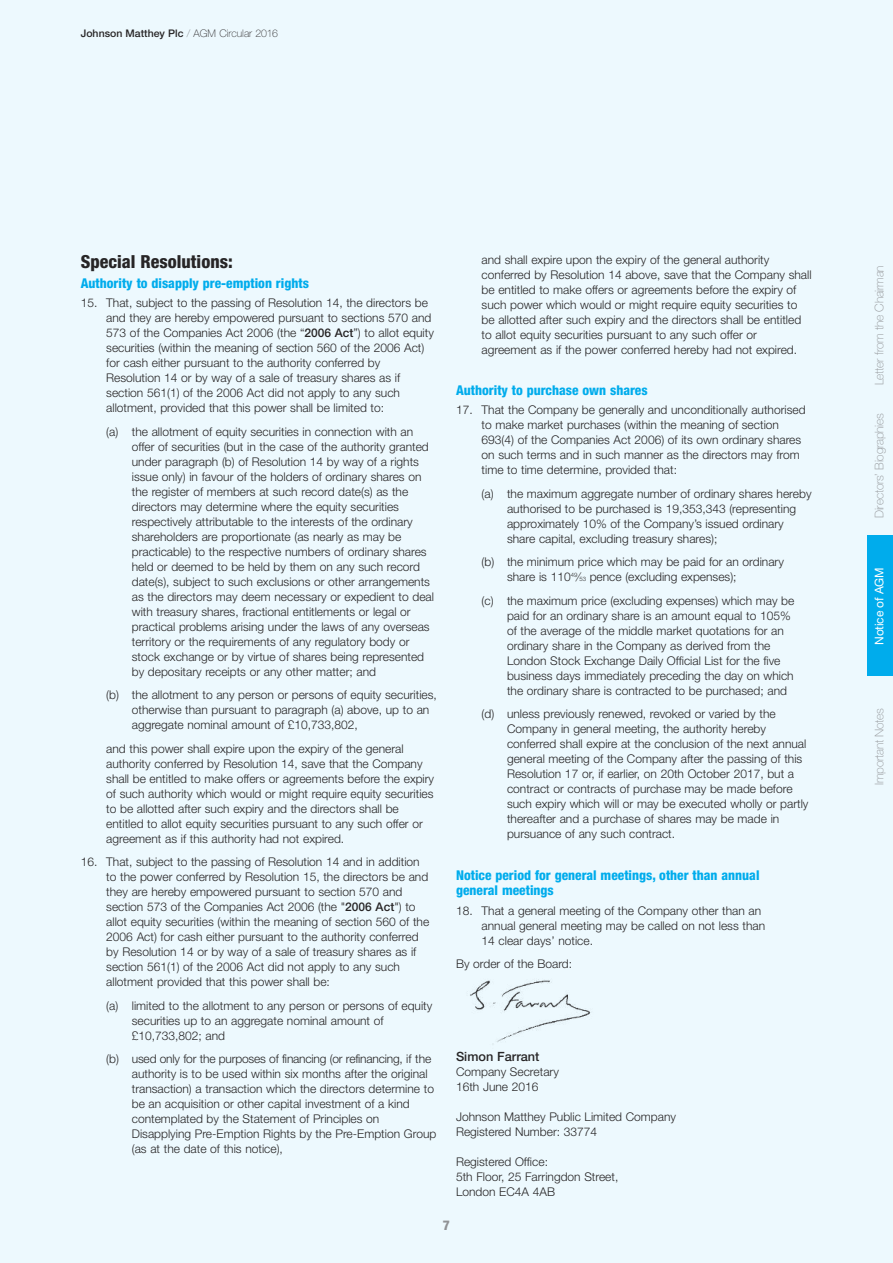
<style>
.page{position:relative;width:893px;height:1263px;background:#edf9fe}
.page>*{position:absolute;margin:0;border:0;box-sizing:border-box;transform-origin:0 0}
.t1{font:800 condensed 18px "Helvetica Neue LT";color:#272526}
.t2{font:800 condensed 13.5px/15.8px "Helvetica Neue LT";color:#00acec}
.t3{font:800 condensed 13.5px "Helvetica Neue LT";color:#909295}
.t4{font:500 12.75px "Helvetica Neue LT";color:#272526}
.t5{font:300 12px/15px "Helvetica Neue LT";color:#272526}
.t6{font:100 12px "Helvetica Neue LT";letter-spacing:-.015em;color:#909295}
.t7{font:12px "Helvetica Neue LT";letter-spacing:-.015em;color:#fff}
.t8{font:500 10.5px "Helvetica Neue LT";color:#272526}
.s1{font-weight:200}
.s2{font-weight:100}
.s3{font-weight:500}
.s4{font-size:6px}
</style>
<div class="page">
<div style="left:867px;top:536px;width:26px;height:140px;background:#00acec"></div>
<img style="left:470px;top:979px;width:121px;height:66px">
<p class="t8" style="left:81px;top:30px;width:199px">Johnson Matthey Plc <span class="s1">/</span> <span class="s2">AGM Circular 2016</span></p>
<h1 class="t1" style="left:81px;top:255px;width:153px">Special Resolutions:</h1>
<p class="t2" style="left:81px;top:276px;width:230px">Authority to disapply pre-emption rights</p>
<p class="t5" style="left:106px;top:297px;width:329px;text-indent:-26px">15. That, subject to the passing of Resolution 14, the directors be and they are hereby empowered pursuant to sections 570 and 573 of the Companies Act 2006 (the “<span class="s3">2006 Act</span>”) to allot equity securities (within the meaning of section 560 of the 2006 Act) for cash either pursuant to the authority conferred by Resolution 14 or by way of a sale of treasury shares as if section 561(1) of the 2006 Act did not apply to any such allotment, provided that this power shall be limited to:</p>
<p class="t5" style="left:132px;top:425px;width:304px;text-indent:-26px">(a) the allotment of equity securities in connection with an offer of securities (but in the case of the authority granted under paragraph (b) of Resolution 14 by way of a rights issue only) in favour of the holders of ordinary shares on the register of members at such record date(s) as the directors may determine where the equity securities respectively attributable to the interests of the ordinary shareholders are proportionate (as nearly as may be practicable) to the respective numbers of ordinary shares held or deemed to be held by them on any such record date(s), subject to such exclusions or other arrangements as the directors may deem necessary or expedient to deal with treasury shares, fractional entitlements or legal or practical problems arising under the laws of any overseas territory or the requirements of any regulatory body or stock exchange or by virtue of shares being represented by depositary receipts or any other matter; and</p>
<p class="t5" style="left:132px;top:689px;width:307px;text-indent:-26px">(b) the allotment to any person or persons of equity securities, otherwise than pursuant to paragraph (a) above, up to an aggregate nominal amount of £10,733,802,</p>
<p class="t5" style="left:106px;top:742px;width:329px">and this power shall expire upon the expiry of the general authority conferred by Resolution 14, save that the Company shall be entitled to make offers or agreements before the expiry of such authority which would or might require equity securities to be allotted after such expiry and the directors shall be entitled to allot equity securities pursuant to any such offer or agreement as if this authority had not expired.</p>
<p class="t5" style="left:106px;top:856px;width:324px;text-indent:-26px">16. That, subject to the passing of Resolution 14 and in addition to the power conferred by Resolution 15, the directors be and they are hereby empowered pursuant to section 570 and section 573 of the Companies Act 2006 (the "<span class="s3">2006 Act</span>") to allot equity securities (within the meaning of section 560 of the 2006 Act) for cash either pursuant to the authority conferred by Resolution 14 or by way of a sale of treasury shares as if section 561(1) of the 2006 Act did not apply to any such allotment provided that this power shall be:</p>
<p class="t5" style="left:132px;top:999px;width:302px;text-indent:-26px">(a) limited to the allotment to any person or persons of equity securities up to an aggregate nominal amount of £10,733,802; and</p>
<p class="t5" style="left:132px;top:1053px;width:306px;text-indent:-25px">(b) used only for the purposes of financing (or refinancing, if the authority is to be used within six months after the original transaction) a transaction which the directors determine to be an acquisition or other capital investment of a kind contemplated by the Statement of Principles on Disapplying Pre-Emption Rights by the Pre-Emption Group (as at the date of this notice),</p>
<p class="t5" style="left:482px;top:253px;width:331px">and shall expire upon the expiry of the general authority conferred by Resolution 14 above, save that the Company shall be entitled to make offers or agreements before the expiry of such power which would or might require equity securities to be allotted after such expiry and the directors shall be entitled to allot equity securities pursuant to any such offer or agreement as if the power conferred hereby had not expired.</p>
<p class="t2" style="left:456px;top:383px;width:193px">Authority to purchase own shares</p>
<p class="t5" style="left:482px;top:404px;width:325px;text-indent:-26px">17. That the Company be generally and unconditionally authorised to make market purchases (within the meaning of section 693(4) of the Companies Act 2006) of its own ordinary shares on such terms and in such manner as the directors may from time to time determine, provided that:</p>
<p class="t5" style="left:507px;top:487px;width:306px;text-indent:-26px">(a) the maximum aggregate number of ordinary shares hereby authorised to be purchased is 19,353,343 (representing approximately 10% of the Company’s issued ordinary share capital, excluding treasury shares);</p>
<p class="t5" style="left:507px;top:556px;width:278px;text-indent:-26px">(b) the minimum price which may be paid for an ordinary share is 110<sup>49</sup>⁄<span class="s4">53</span> pence (excluding expenses);</p>
<p class="t5" style="left:507px;top:594px;width:289px;text-indent:-26px">(c) the maximum price (excluding expenses) which may be paid for an ordinary share is an amount equal to 105% of the average of the middle market quotations for an ordinary share in the Company as derived from the London Stock Exchange Daily Official List for the five business days immediately preceding the day on which the ordinary share is contracted to be purchased; and</p>
<p class="t5" style="left:507px;top:708px;width:303px;text-indent:-26px">(d) unless previously renewed, revoked or varied by the Company in general meeting, the authority hereby conferred shall expire at the conclusion of the next annual general meeting of the Company after the passing of this Resolution 17 or, if earlier, on 20th October 2017, but a contract or contracts of purchase may be made before such expiry which will or may be executed wholly or partly thereafter and a purchase of shares may be made in pursuance of any such contract.</p>
<p class="t2" style="left:456px;top:868px;width:305px">Notice period for general meetings, other than annual general meetings</p>
<p class="t5" style="left:482px;top:904px;width:285px;text-indent:-26px">18. That a general meeting of the Company other than an annual general meeting may be called on not less than<br>14 clear days’ notice.</p>
<p class="t5" style="left:456px;top:957px;width:118px">By order of the Board:</p>
<p class="t4" style="left:456px;top:1051px;width:85px">Simon Farrant</p>
<p class="t5" style="left:456px;top:1065px;width:104px">Company Secretary<br>16th June 2016</p>
<p class="t5" style="left:456px;top:1110px;width:222px">Johnson Matthey Public Limited Company<br>Registered Number: 33774</p>
<p class="t5" style="left:456px;top:1155px;width:164px">Registered Office:<br>5th Floor, 25 Farringdon Street,<br>London EC4A 4AB</p>
<p class="t3" style="left:443px;top:1220px;width:9px">7</p>
<p class="t6" style="left:875px;top:385px;width:122px;rotate:-90deg">Letter from the Chairman</p>
<p class="t6" style="left:875px;top:518px;width:107px;rotate:-90deg">Directors’ Biographies</p>
<p class="t7" style="left:875px;top:645px;width:79px;rotate:-90deg">Notice of AGM</p>
<p class="t6" style="left:875px;top:785px;width:79px;rotate:-90deg">Important Notes</p>
</div>
